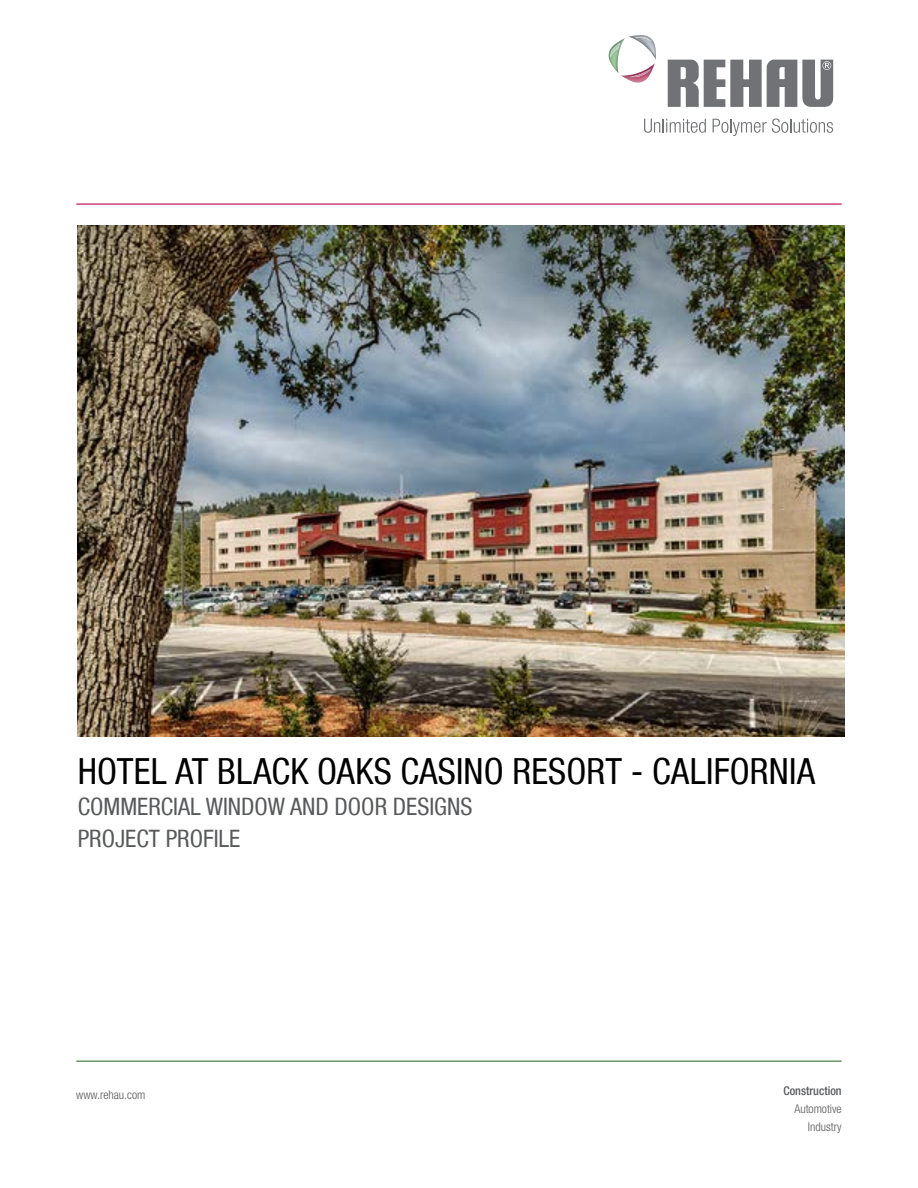
<style>
.page{position:relative;width:918px;height:1188px;background:#fff}
.page>*{position:absolute;margin:0;border:0;box-sizing:border-box;transform-origin:0 0}
.t1{font:condensed 36px "Helvetica Neue LT Com";letter-spacing:.005em;color:#000}
.t2{font:condensed 24px "Helvetica Neue LT Com";color:#58595b}
.t3{font:300 condensed 12px/18px "Helvetica Neue LT Com";color:#58595b;text-align:right}
.t4{font:500 condensed 12px "Helvetica Neue LT Com";color:#58595b}
</style>
<div class="page">
<hr style="left:76px;top:203px;width:766px;height:2px;background:#d13f76">
<hr style="left:76px;top:1060px;width:766px;height:2px;background:#699667">
<svg style="left:644px;top:119px;width:62px;height:14px"></svg>
<svg style="left:713px;top:118px;width:120px;height:18px"></svg>
<svg style="left:668px;top:60px;width:165px;height:47px"></svg>
<svg style="left:608px;top:35px;width:48px;height:48px"></svg>
<img style="left:610px;top:43px;width:10px;height:15px">
<img style="left:629px;top:69px;width:22px;height:8px">
<img style="left:635px;top:37px;width:16px;height:5px">
<img style="left:78px;top:226px;width:767px;height:510px">
<h1 class="t1" style="left:78px;top:750px;width:739px">HOTEL AT BLACK OAKS CASINO RESORT - CALIFORNIA</h1>
<p class="t2" style="left:78px;top:793px;width:71px">COMMERCIAL</p>
<p class="t2" style="left:206px;top:793px;width:156px">WINDOW AND DOOR</p>
<p class="t2" style="left:393px;top:793px;width:67px">DESIGNS</p>
<p class="t2" style="left:78px;top:824px;width:111px">PROJECT PROFILE</p>
<p class="t3" style="left:76px;top:1086px;width:71px">www.rehau.com</p>
<p class="t4" style="left:783px;top:1084px;width:60px">Construction</p>
<p class="t3" style="left:794px;top:1100px;width:49px">Automotive<br>Industry</p>
</div>
